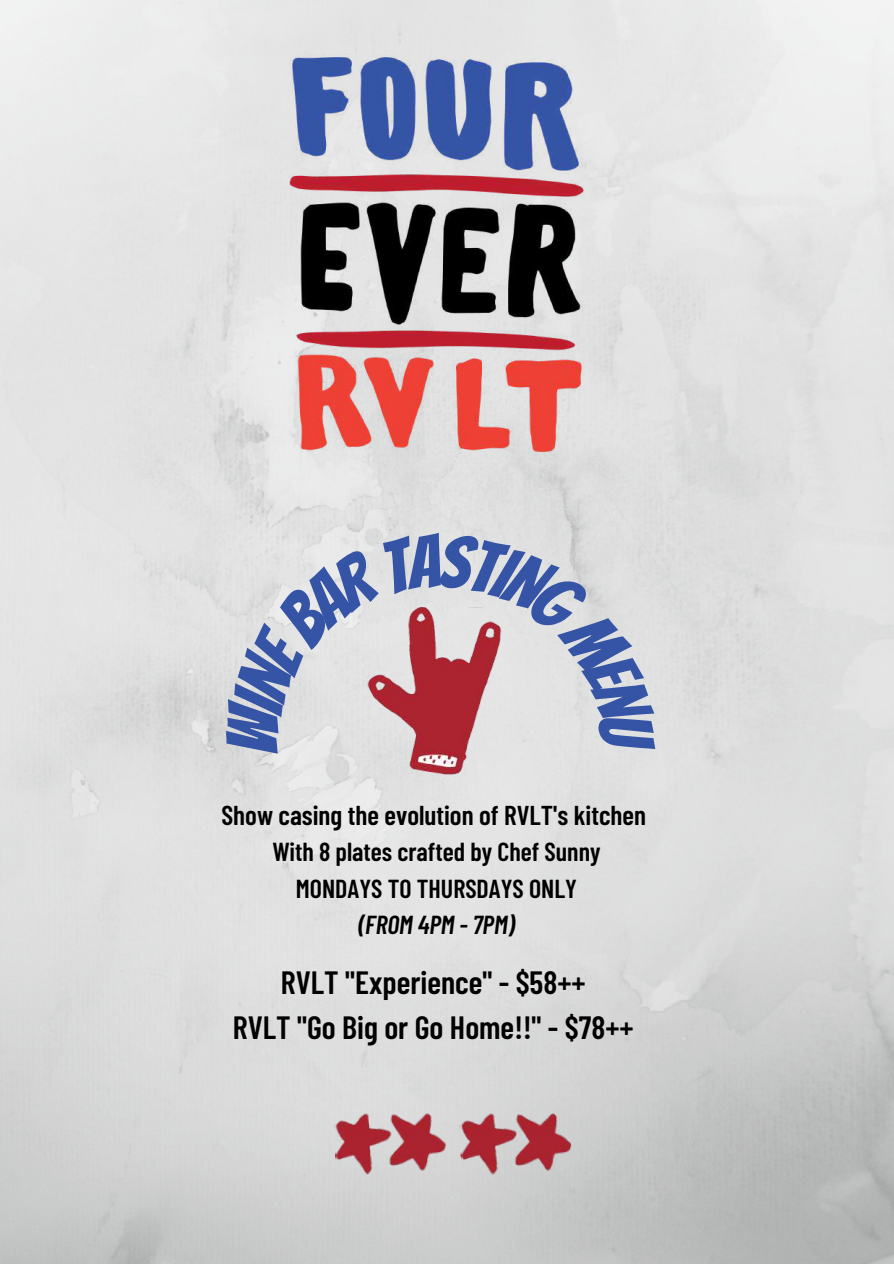
<style>
.page{position:relative;width:894px;height:1264px;background:#fff}
.page>*{position:absolute;margin:0;border:0;box-sizing:border-box;transform-origin:0 0}
.t1{font:600 32.1px/44.5px "Barlow Condensed";color:#000;text-align:center}
.t2{font:600 27.15px "Barlow Condensed";color:#000}
.t3{font:600 25.95px/36.2px "Barlow Condensed";color:#000;text-align:center}
.t4{font:italic 600 25.95px "Barlow Condensed";color:#000}
</style>
<div class="page">
<img style="left:111px;top:24px;width:650px;height:461px">
<img style="left:368px;top:754px;width:136px;height:43px">
<img style="left:333px;top:1106px;width:114px;height:69px">
<img style="left:458px;top:1106px;width:114px;height:69px">
<svg style="left:222px;top:532px;width:434px;height:222px;background:#dbcecf"></svg>
<p class="t2" style="left:221px;top:798px;width:426px">Show casing the evolution of RVLT's kitchen</p>
<p class="t3" style="left:272px;top:832px;width:329px">With 8 plates crafted by Chef Sunny<br>MONDAYS TO THURSDAYS ONLY</p>
<p class="t4" style="left:358px;top:907px;width:158px">(FROM 4PM - 7PM)</p>
<p class="t1" style="left:233px;top:958px;width:402px">RVLT "Experience" - $58++<br>RVLT "Go Big or Go Home!!" - $78++</p>
</div>
